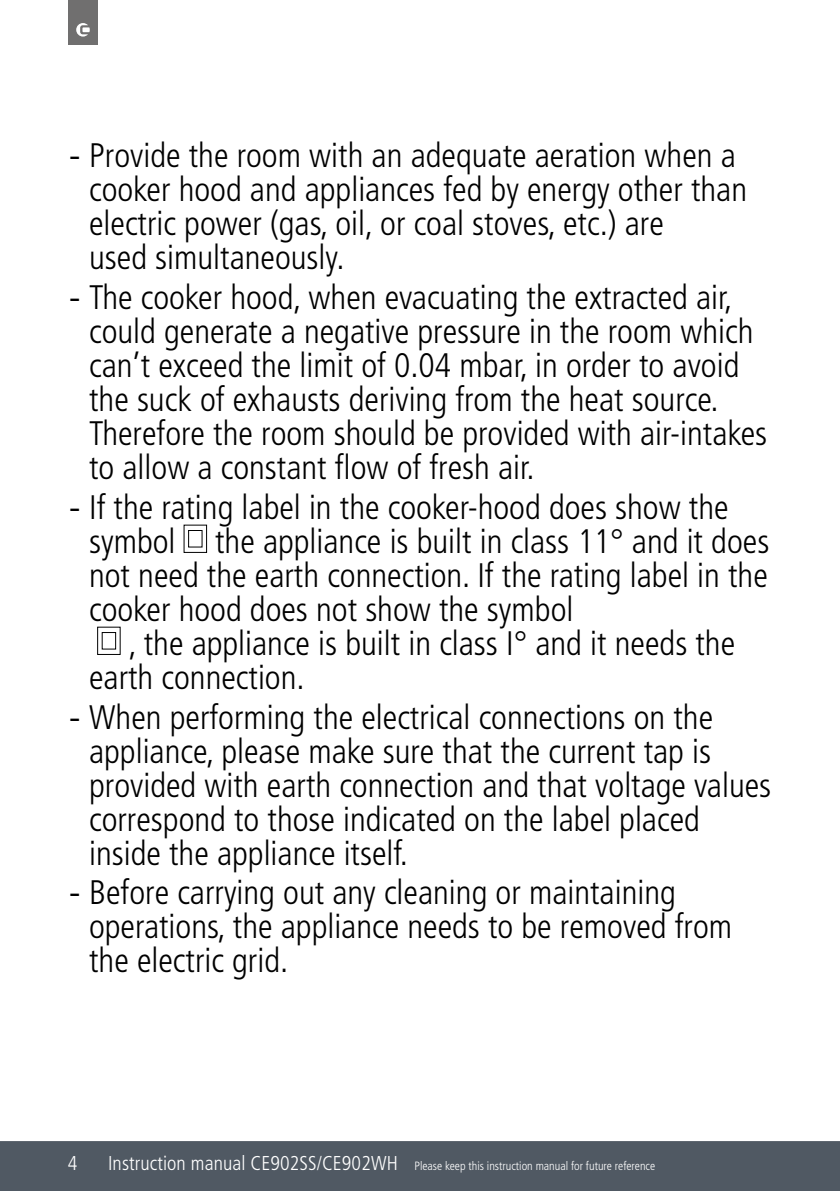
<style>
.page{position:relative;width:840px;height:1191px;background:#fff}
.page>*{position:absolute;margin:0;border:0;box-sizing:border-box;transform-origin:0 0}
.t1{font:300 condensed 34px/34px "Frutiger";color:#000}
.t2{font:300 condensed 20px "Frutiger";color:#fff}
.t3{font:300 condensed 12px "Frutiger";color:#fff}
.s1{font-stretch:normal}
.s2{font-size:20px}
</style>
<div class="page">
<div style="left:0;top:1141px;width:839px;height:50px;background:#505963"></div>
<div style="left:68px;top:0;width:30px;height:45px;background:#706f6f"></div>
<svg style="left:76px;top:23px;width:14px;height:14px"></svg>
<div style="left:183px;top:525px;width:24px;height:28px;border:1px solid #000"></div>
<div style="left:188px;top:530px;width:14px;height:17px;border:1px solid #000"></div>
<div style="left:97px;top:627px;width:23px;height:28px;border:1px solid #000"></div>
<div style="left:102px;top:632px;width:14px;height:17px;border:1px solid #000"></div>
<p class="t1" style="left:89px;top:141px;width:659px;text-indent:-20px"><span class="s1">-</span> Provide the room with an adequate aeration when a cooker hood and appliances fed by energy other than electric power (gas, oil, or coal stoves, etc.) are<br>used simultaneously.</p>
<p class="t1" style="left:89px;top:283px;width:679px;text-indent:-20px"><span class="s1">-</span> The cooker hood, when evacuating the extracted air, could generate a negative pressure in the room which can’t exceed the limit of 0.04 mbar, in order to avoid the suck of exhausts deriving from the heat source.<br>Therefore the room should be provided with air-intakes to allow a constant flow of fresh air.</p>
<p class="t1" style="left:89px;top:492px;width:681px;text-indent:-20px"><span class="s1">-</span> If the rating label in the cooker-hood does show the symbol the appliance is built in class 11° and it does not need the earth connection. If the rating label in the cooker hood does not show the symbol</p>
<p class="t1" style="left:89px;top:628px;width:647px;text-indent:40px">, the appliance is built in class I° and it needs the earth connection.</p>
<p class="t1" style="left:89px;top:702px;width:683px;text-indent:-20px"><span class="s1">-</span> When performing the electrical connections on the appliance, please make sure that the current tap is provided with earth connection and that voltage values correspond to those indicated on the label placed inside the appliance itself.</p>
<p class="t1" style="left:89px;top:878px;width:644px;text-indent:-20px"><span class="s1">-</span> Before carrying out any cleaning or maintaining operations, the appliance needs to be removed from the electric grid.</p>
<p class="t2" style="left:68px;top:1155px;width:11px">4</p>
<p class="t3" style="left:108px;top:1161px;width:548px"><span class="s2">Instruction manual CE902SS/CE902WH</span> Please keep this instruction manual for future reference</p>
</div>
